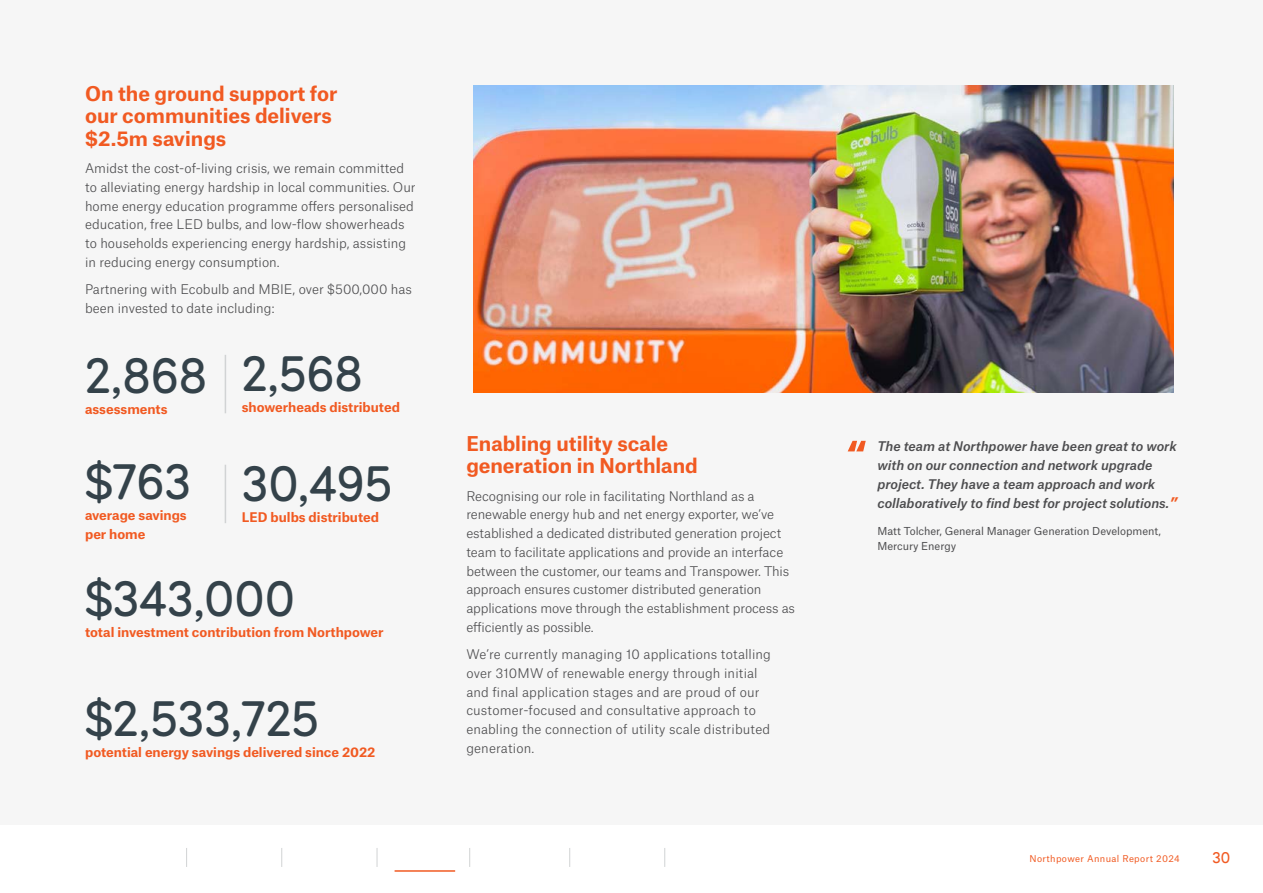
<style>
.page{position:relative;width:1263px;height:893px;background:#f6f6f6}
.page>*{position:absolute;margin:0;border:0;box-sizing:border-box;transform-origin:0 0}
.t1{font:500 48px "Typ 1451 LL";color:#34424a}
.t2{font:700 19.5px/22.5px "Atlas Grotesk";color:#f15a22}
.t3{font:500 15px "Typ 1451 LLTT";color:#f15a22}
.t4{font:300 12.75px/18.8px "Atlas Grotesk";color:#4d4d4f}
.t5{font:italic 500 12.75px/18.8px "Atlas Grotesk";color:#4d4d4f}
.t6{font:700 12.75px/18.8px "Atlas Grotesk";color:#f15a22}
.t7{font:10.5px/15px "Atlas Grotesk";color:#4d4d4f}
.t8{font:9px "Atlas Grotesk";letter-spacing:.04em;color:#f15a22}
.s1{font-size:18px;color:#f15a22}
</style>
<div class="page">
<img style="left:474px;top:85px;width:700px;height:307px">
<svg style="left:848px;top:441px;width:18px;height:10px"></svg>
<hr style="left:225px;top:355px;width:1px;height:58px;background:#d1d3d4">
<hr style="left:225px;top:465px;width:1px;height:58px;background:#d1d3d4">
<div style="left:0;top:825px;width:1263px;height:68px;background:#fff"></div>
<svg style="left:186px;top:848px;width:1px;height:19px"></svg>
<svg style="left:281px;top:848px;width:1px;height:19px"></svg>
<svg style="left:377px;top:848px;width:1px;height:19px"></svg>
<svg style="left:469px;top:848px;width:1px;height:19px"></svg>
<svg style="left:569px;top:848px;width:1px;height:19px"></svg>
<svg style="left:664px;top:848px;width:1px;height:19px"></svg>
<hr style="left:395px;top:870px;width:60px;height:2px;background:#f15a22">
<h2 class="t2" style="left:85px;top:80px;width:254px">On the ground support for our communities delivers $2.5m savings</h2>
<p class="t4" style="left:85px;top:158px;width:332px">Amidst the cost-of-living crisis, we remain committed to alleviating energy hardship in local communities. Our home energy education programme offers personalised education, free LED bulbs, and low-flow showerheads to households experiencing energy hardship, assisting in reducing energy consumption.</p>
<p class="t4" style="left:85px;top:279px;width:328px">Partnering with Ecobulb and MBIE, over $500,000 has been invested to date including:</p>
<h1 class="t1" style="left:85px;top:338px;width:124px">2,868</h1>
<p class="t6" style="left:85px;top:398px;width:84px">assessments</p>
<h1 class="t1" style="left:242px;top:337px;width:123px">2,568</h1>
<p class="t6" style="left:242px;top:397px;width:160px">showerheads distributed</p>
<h1 class="t1" style="left:85px;top:445px;width:108px">$763</h1>
<p class="t6" style="left:85px;top:505px;width:103px">average savings per home</p>
<h1 class="t1" style="left:85px;top:562px;width:212px">$343,000</h1>
<p class="t6" style="left:85px;top:621px;width:300px">total investment contribution from Northpower</p>
<h1 class="t1" style="left:242px;top:446px;width:152px">30,495</h1>
<p class="t6" style="left:242px;top:506px;width:139px">LED bulbs distributed</p>
<h1 class="t1" style="left:85px;top:682px;width:235px">$2,533,725</h1>
<p class="t6" style="left:85px;top:741px;width:292px">potential energy savings delivered since 2022</p>
<h2 class="t2" style="left:466px;top:430px;width:233px">Enabling utility scale generation in Northland</h2>
<p class="t4" style="left:466px;top:485px;width:330px">Recognising our role in facilitating Northland as a renewable energy hub and net energy exporter, we’ve established a dedicated distributed generation project team to facilitate applications and provide an interface between the customer, our teams and Transpower. This approach ensures customer distributed generation applications move through the establishment process as efficiently as possible.</p>
<p class="t4" style="left:466px;top:644px;width:306px">We’re currently managing 10 applications totalling over 310MW of renewable energy through initial and final application stages and are proud of our customer-focused and consultative approach to enabling the connection of utility scale distributed generation.</p>
<p class="t5" style="left:877px;top:436px;width:302px">The team at Northpower have been great to work with on our connection and network upgrade project. They have a team approach and work collaboratively to find best for project solutions.<span class="s1">”</span></p>
<p class="t7" style="left:877px;top:522px;width:285px">Matt Tolcher, General Manager Generation Development,<br>Mercury Energy</p>
<p class="t8" style="left:1029px;top:851px;width:152px">Northpower Annual Report 2024</p>
<p class="t3" style="left:1212px;top:846px;width:19px">30</p>
</div>
